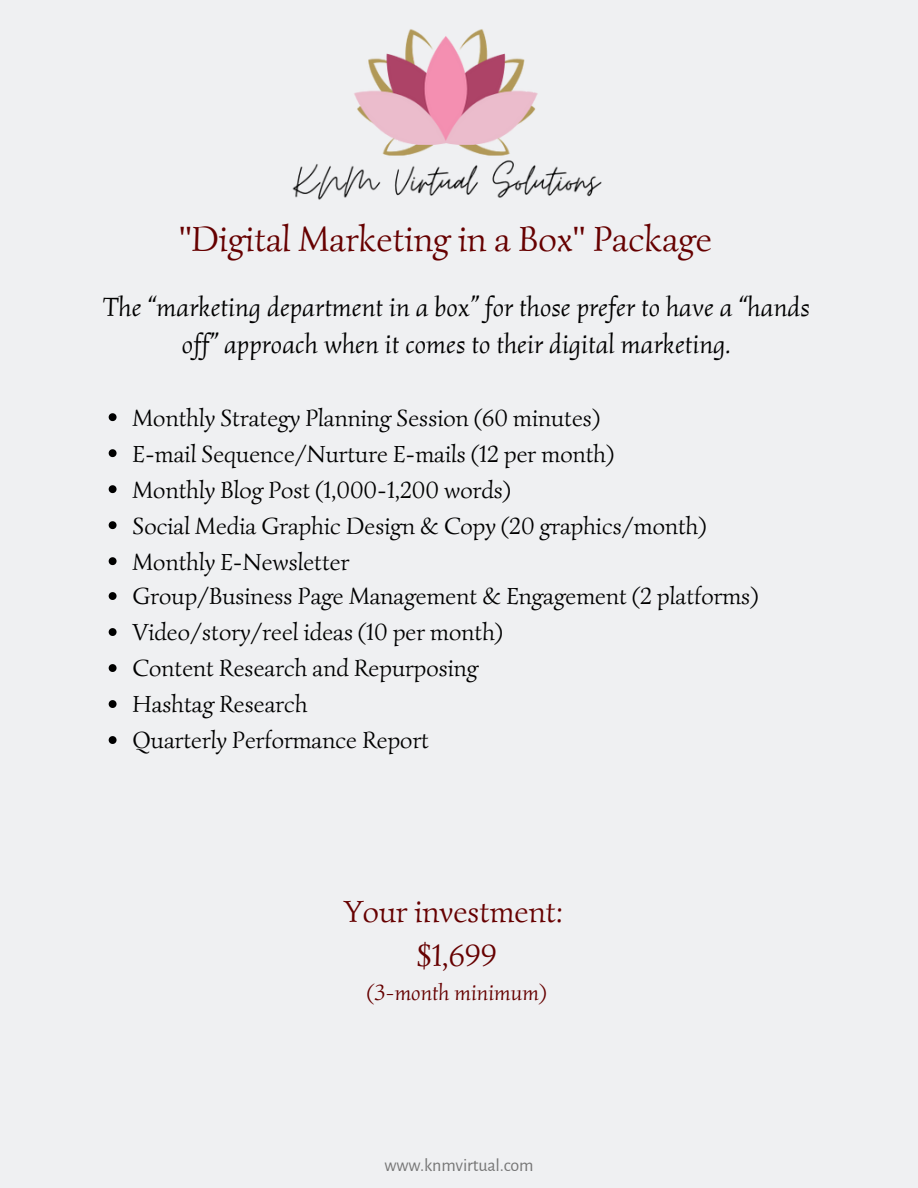
<style>
.page{position:relative;width:918px;height:1188px;background:#eff0f2}
.page>*{position:absolute;margin:0;border:0;box-sizing:border-box;transform-origin:0 0}
.t1{font:36px "Simonetta";color:#600}
.t2{font:31.5px "Simonetta";color:#600}
.t3{font:italic 27px/37.2px "Simonetta";color:#000;text-align:center}
.t4{font:24px "Simonetta";color:#000}
.t5{font:italic 22.5px "Simonetta";color:#600}
.t6{font:18px "Alegreya Sans";letter-spacing:-.01em;color:#767676}
</style>
<div class="page">
<img style="left:292px;top:29px;width:310px;height:171px">
<svg style="left:109px;top:413px;width:8px;height:8px"></svg>
<svg style="left:109px;top:449px;width:8px;height:8px"></svg>
<svg style="left:109px;top:485px;width:8px;height:8px"></svg>
<svg style="left:109px;top:521px;width:8px;height:8px"></svg>
<svg style="left:109px;top:557px;width:8px;height:8px"></svg>
<svg style="left:109px;top:592px;width:8px;height:8px"></svg>
<svg style="left:109px;top:628px;width:8px;height:8px"></svg>
<svg style="left:109px;top:664px;width:8px;height:8px"></svg>
<svg style="left:109px;top:700px;width:8px;height:8px"></svg>
<svg style="left:109px;top:736px;width:8px;height:8px"></svg>
<p class="t1" style="left:179px;top:217px;width:535px">"Digital Marketing in a Box" Package</p>
<p class="t3" style="left:103px;top:288px;width:709px">The “marketing department in a box” for those prefer to have a “hands off” approach when it comes to their digital marketing.</p>
<p class="t4" style="left:133px;top:403px;width:469px">Monthly Strategy Planning Session (60 minutes)</p>
<p class="t4" style="left:133px;top:439px;width:483px">E-mail Sequence/Nurture E-mails (12 per month)</p>
<p class="t4" style="left:133px;top:475px;width:380px">Monthly Blog Post (1,000-1,200 words)</p>
<p class="t4" style="left:133px;top:511px;width:575px">Social Media Graphic Design &amp; Copy (20 graphics/month)</p>
<p class="t4" style="left:133px;top:547px;width:218px">Monthly E-Newsletter</p>
<p class="t4" style="left:133px;top:581px;width:627px">Group/Business Page Management &amp; Engagement (2 platforms)</p>
<p class="t4" style="left:133px;top:617px;width:372px">Video/story/reel ideas (10 per month)</p>
<p class="t4" style="left:133px;top:653px;width:347px">Content Research and Repurposing</p>
<p class="t4" style="left:133px;top:689px;width:176px">Hashtag Research</p>
<p class="t4" style="left:133px;top:725px;width:298px">Quarterly Performance Report</p>
<p class="t2" style="left:344px;top:892px;width:221px">Your investment:</p>
<p class="t2" style="left:417px;top:936px;width:81px">$1,699</p>
<p class="t5" style="left:367px;top:978px;width:181px">(3-month minimum)</p>
<p class="t6" style="left:384px;top:1157px;width:151px">www.knmvirtual.com</p>
</div>
